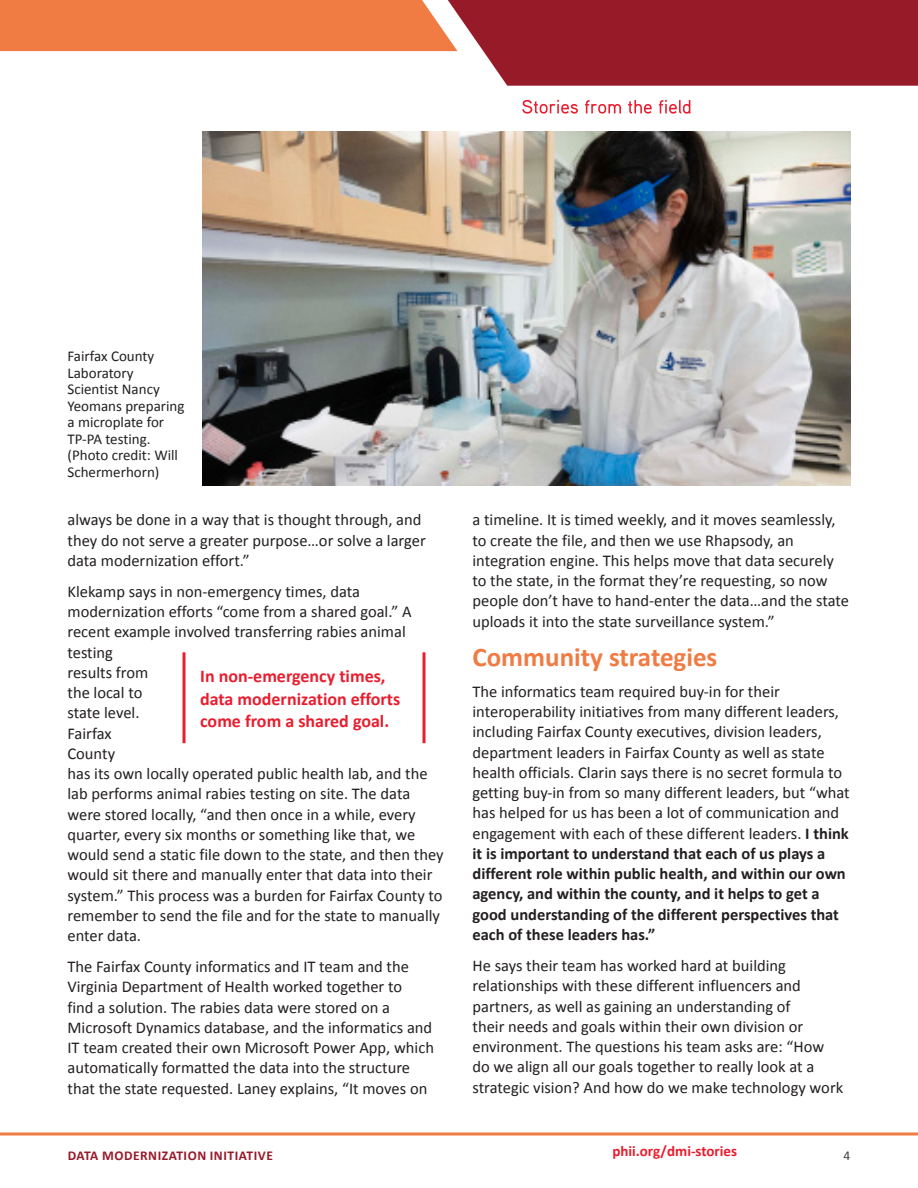
<style>
.page{position:relative;width:918px;height:1188px;background:#fff}
.page>*{position:absolute;margin:0;border:0;box-sizing:border-box;transform-origin:0 0}
.Header_1{font:700 27px "Calibri";color:#f07b43}
.Callout_1{font:700 18px/22.5px "Calibri";color:#e81d2e}
.Body_Copy{font:16.5px/20.2px "Calibri";color:#231f20}
.Header_1-2{font:16.5px/20.2px "Calibri";color:#231f20}
.t1{font:15px/16.5px "Calibri";color:#231f20}
.t2{font:700 15px "Calibri";color:#e81d2e}
.t3{font:700 13.5px "Calibri";letter-spacing:.04em;color:#971a29}
.t4{font:13.5px "Calibri";color:#3e3e3f}
.s1{font-weight:700}
</style>
<div class="page">
<svg style="left:0;top:0;width:918px;height:86px"></svg>
<svg style="left:0;top:1132px;width:918px;height:4px;background:#f39b71"></svg>
<svg style="left:522px;top:100px;width:56px;height:14px"></svg>
<svg style="left:585px;top:100px;width:36px;height:14px"></svg>
<svg style="left:628px;top:100px;width:24px;height:14px"></svg>
<svg style="left:659px;top:100px;width:32px;height:14px"></svg>
<img style="left:203px;top:132px;width:647px;height:354px">
<hr style="left:183px;top:652px;width:3px;height:91px;background:#e81d2e">
<hr style="left:423px;top:652px;width:3px;height:91px;background:#e81d2e">
<p class="t1" style="left:68px;top:348px;width:118px">Fairfax County<br>Laboratory<br>Scientist Nancy<br>Yeomans preparing a microplate for<br>TP-PA testing. (Photo credit: Will<br>Schermerhorn)</p>
<p class="Body_Copy" style="left:68px;top:509px;width:360px">always be done in a way that is thought through, and they do not serve a greater purpose…or solve a larger data modernization effort.”</p>
<p class="Body_Copy" style="left:68px;top:581px;width:378px">Klekamp says in non-emergency times, data modernization efforts “come from a shared goal.” A recent example involved transferring rabies animal testing<br>results from<br>the local to<br>state level.<br>Fairfax<br>County<br>has its own locally operated public health lab, and the lab performs animal rabies testing on site. The data were stored locally, “and then once in a while, every quarter, every six months or something like that, we would send a static file down to the state, and then they would sit there and manually enter that data into their system.” This process was a burden for Fairfax County to remember to send the file and for the state to manually enter data.</p>
<p class="Body_Copy" style="left:68px;top:956px;width:368px">The Fairfax County informatics and IT team and the Virginia Department of Health worked together to<br>find a solution. The rabies data were stored on a Microsoft Dynamics database, and the informatics and IT team created their own Microsoft Power App, which automatically formatted the data into the structure that the state requested. Laney explains, “It moves on</p>
<p class="Callout_1" style="left:200px;top:664px;width:202px">In non-emergency times, data modernization efforts come from a shared goal.</p>
<p class="Body_Copy" style="left:472px;top:509px;width:378px">a timeline. It is timed weekly, and it moves seamlessly, to create the file, and then we use Rhapsody, an integration engine. This helps move that data securely to the state, in the format they’re requesting, so now people don’t have to hand-enter the data…and the state uploads it into the state surveillance system.”</p>
<p class="Header_1" style="left:472px;top:638px;width:246px">Community strategies</p>
<p class="Header_1-2" style="left:472px;top:681px;width:379px">The informatics team required buy-in for their interoperability initiatives from many different leaders, including Fairfax County executives, division leaders, department leaders in Fairfax County as well as state health officials. Clarin says there is no secret formula to getting buy-in from so many different leaders, but “what has helped for us has been a lot of communication and engagement with each of these different leaders. <span class="s1">I think it is important to understand that each of us plays a different role within public health, and within our own agency, and within the county, and it helps to get a good understanding of the different perspectives that each of these leaders has.”</span></p>
<p class="Body_Copy" style="left:472px;top:955px;width:372px">He says their team has worked hard at building relationships with these different influencers and partners, as well as gaining an understanding of<br>their needs and goals within their own division or environment. The questions his team asks are: “How do we align all our goals together to really look at a strategic vision? And how do we make technology work</p>
<p class="t2" style="left:612px;top:1140px;width:126px">phii.org/dmi-stories</p>
<p class="t3" style="left:68px;top:1146px;width:207px">DATA MODERNIZATION INITIATIVE</p>
<p class="t4" style="left:844px;top:1146px;width:8px">4</p>
</div>
